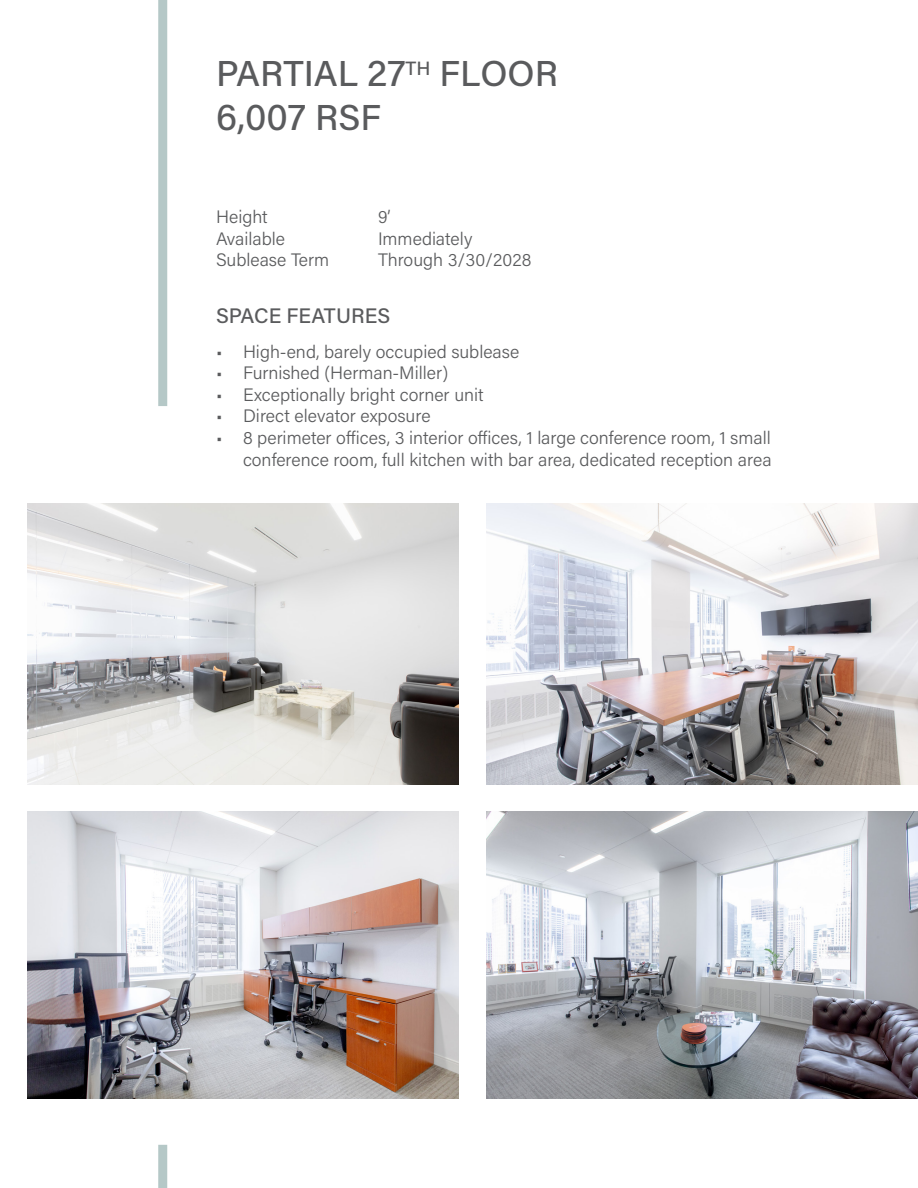
<style>
.page{position:relative;width:918px;height:1188px;background:#fff}
.page>*{position:absolute;margin:0;border:0;box-sizing:border-box;transform-origin:0 0}
.t1{font:500 36px/43.2px "Acumin Pro";color:#5a5b5d}
.t2{font:500 21px "Acumin Pro";color:#5a5b5d}
.t3{font:300 18px/21.6px "Acumin Pro";color:#5a5b5d;text-align:right}
</style>
<div class="page">
<div style="left:158px;top:0;width:9px;height:406px;background:#b5c8c7"></div>
<div style="left:158px;top:1145px;width:9px;height:43px;background:#b5c8c7"></div>
<img style="left:486px;top:504px;width:432px;height:280px">
<img style="left:486px;top:811px;width:432px;height:288px">
<img style="left:27px;top:504px;width:432px;height:280px">
<img style="left:27px;top:811px;width:432px;height:288px">
<p class="t1" style="left:216px;top:51px;width:343px">PARTIAL 27<sup>TH</sup> FLOOR<br>6,007 RSF</p>
<p class="t3" style="left:216px;top:205px;width:53px">Height</p>
<p class="t3" style="left:378px;top:205px;width:14px">9’</p>
<p class="t3" style="left:216px;top:227px;width:71px">Available</p>
<p class="t3" style="left:378px;top:227px;width:96px">Immediately</p>
<p class="t3" style="left:216px;top:248px;width:115px">Sublease Term</p>
<p class="t3" style="left:378px;top:248px;width:155px">Through 3/30/2028</p>
<p class="t2" style="left:216px;top:301px;width:176px">SPACE FEATURES</p>
<p class="t3" style="left:216px;top:340px;width:305px">• High-end, barely occupied sublease</p>
<p class="t3" style="left:216px;top:361px;width:234px">• Furnished (Herman-Miller)</p>
<p class="t3" style="left:216px;top:383px;width:269px">• Exceptionally bright corner unit</p>
<p class="t3" style="left:216px;top:405px;width:216px">• Direct elevator exposure</p>
<p class="t3" style="left:216px;top:426px;width:557px">• 8 perimeter offices, 3 interior offices, 1 large conference room, 1 small conference room, full kitchen with bar area, dedicated reception area</p>
</div>
